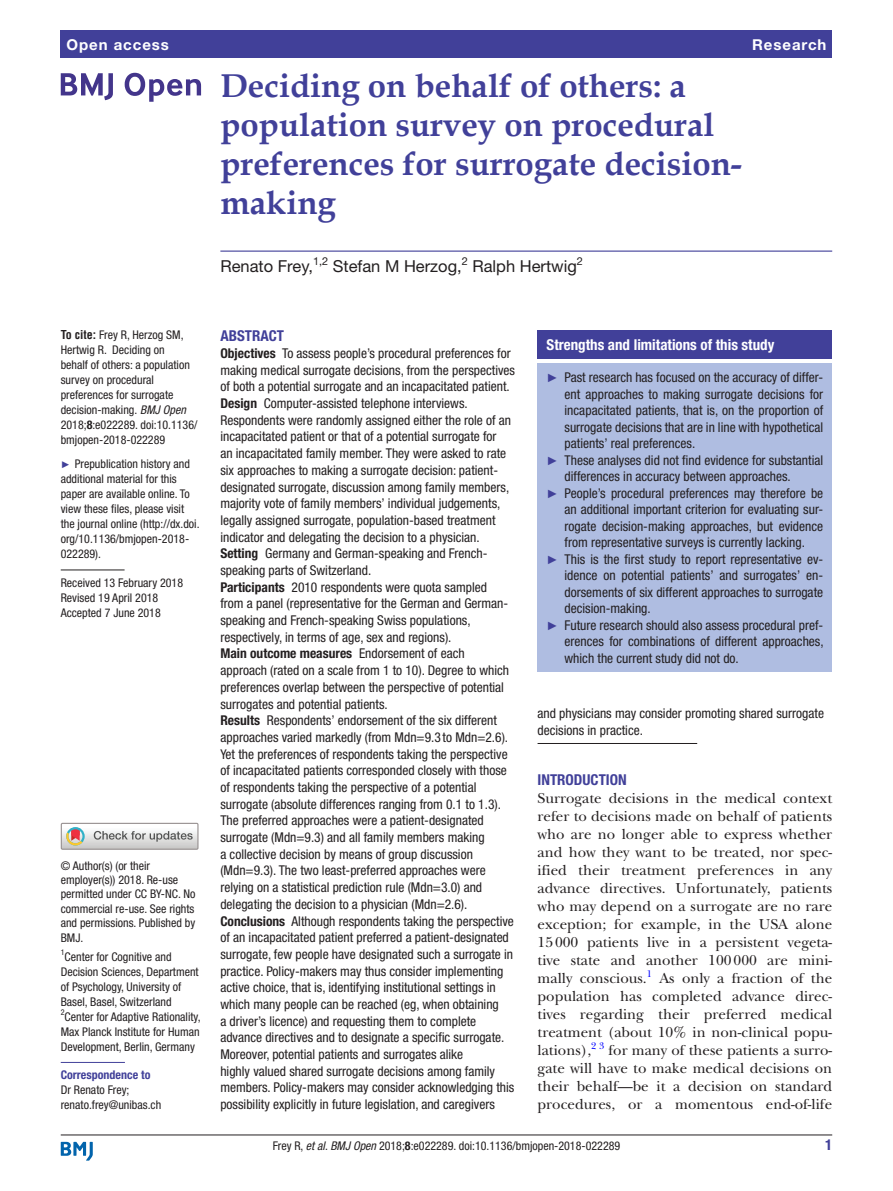
<style>
.page{position:relative;width:893px;height:1191px;background:#fff}
.page>*{position:absolute;margin:0;border:0;box-sizing:border-box;transform-origin:0 0}
.t1{font:700 33px/39px "Book Antiqua";color:#414099}
.t2{font:16.5px "Helvetica Neue LT Std";color:#231f20}
.t3{font:15px/18px "New Baskerville";color:#231f20;text-align:justify}
.t4{font:700 condensed 15px "Helvetica Neue LT Std";color:#fff}
.t5{font:700 condensed 15px "Helvetica Neue LT Std";color:#414099}
.t6{font:700 15px "Helvetica Neue LT Std";letter-spacing:.065em;color:#fff}
.t7{font:condensed 13.5px/16.6px "Helvetica Neue LT Std";color:#231f20}
.t8{font:condensed 12px/15px "Helvetica Neue LT Std";color:#231f20}
.t9{font:700 condensed 12px "Helvetica Neue LT Std";color:#414099}
.t10{font:10.95px "Helvetica Neue LT Std";color:#231f20}
.t11{font:condensed 7.95px "Helvetica Neue LT Std";color:#231f20}
.s1{font-family:"Helvetica LT Std";font-weight:700}
.s2{font-style:italic}
.s3{font-weight:700}
.s4{font-family:"Arial";font-stretch:normal;font-size:9.75px;color:#414099}
.s5{font-family:"Arial";font-stretch:normal;font-size:12px;color:#414099}
</style>
<div class="page">
<hr style="left:61px;top:1134px;width:771px;height:1px;background:#231f20">
<svg style="left:61px;top:1141px;width:32px;height:19px"></svg>
<div style="left:61px;top:31px;width:771px;height:27px;background:#414099"></div>
<hr style="left:220px;top:250px;width:612px;height:2px;background:#414099">
<hr style="left:61px;top:569px;width:64px;height:1px;background:#231f20">
<hr style="left:61px;top:1062px;width:64px;height:1px;background:#414099">
<svg style="left:61px;top:73px;width:52px;height:27px"></svg>
<svg style="left:125px;top:73px;width:76px;height:29px"></svg>
<div style="left:61px;top:822px;width:138px;height:27px;border:1px solid #969090"></div>
<svg style="left:61px;top:823px;width:137px;height:26px"></svg>
<hr style="left:538px;top:743px;width:159px;height:1px;background:#231f20">
<div style="left:538px;top:331px;width:294px;height:28px;background:#414099"></div>
<div style="left:538px;top:363px;width:294px;height:308px;background:#afbde1"></div>
<p class="t6" style="left:66px;top:35px;width:104px">Open access</p>
<h1 class="t1" style="left:220px;top:66px;width:523px">Deciding on behalf of others: a population survey on procedural preferences for surrogate decision&shy;making</h1>
<p class="t2" style="left:220px;top:257px;width:94px">Renato Frey,</p>
<p class="t10" style="left:313px;top:254px;width:17px">1,2</p>
<p class="t2" style="left:333px;top:257px;width:130px">Stefan M Herzog,</p>
<p class="t10" style="left:462px;top:254px;width:8px">2</p>
<p class="t2" style="left:472px;top:257px;width:106px">Ralph Hertwig</p>
<p class="t10" style="left:577px;top:254px;width:8px">2</p>
<p class="t6" style="left:752px;top:35px;width:76px">Research</p>
<p class="t8" style="left:61px;top:327px;width:138px"><span class="s1">To cite:</span> Frey R, Herzog SM,<br>Hertwig R. Deciding on<br>behalf of others: a population survey on procedural preferences for surrogate decision-making. <span class="s2">BMJ Open<br></span>2018;<span class="s3">8</span>:e022289. doi:10.1136/ bmjopen-2018-022289</p>
<p class="t8" style="left:61px;top:456px;width:140px"><span class="s4">►</span> Prepublication history and additional material for this paper are available online. To view these files, please visit the journal online (http://dx.doi. org/10.1136/bmjopen-2018-<br>022289).</p>
<p class="t8" style="left:61px;top:575px;width:124px">Received 13 February 2018<br>Revised 19 April 2018<br>Accepted 7 June 2018</p>
<p class="t8" style="left:61px;top:858px;width:136px;line-height:14.4px">© Author(s) (or their employer(s)) 2018. Re-use permitted under CC BY-NC. No commercial re-use. See rights and permissions. Published by<br>BMJ.</p>
<p class="t11" style="left:61px;top:948px;width:5px">1</p>
<p class="t8" style="left:61px;top:949px;width:141px;text-indent:4px">Center for Cognitive and<br>Decision Sciences, Department of Psychology, University of<br>Basel, Basel, Switzerland<br><sup>2</sup>Center for Adaptive Rationality,<br>Max Planck Institute for Human<br>Development, Berlin, Germany</p>
<p class="t9" style="left:61px;top:1067px;width:91px">Correspondence to</p>
<p class="t8" style="left:61px;top:1082px;width:102px">Dr Renato Frey; renato.frey@unibas.ch</p>
<p class="t5" style="left:220px;top:327px;width:65px">Abstract</p>
<p class="t7" style="left:220px;top:345px;width:296px"><span class="s3">Objectives</span> To assess people’s procedural preferences for making medical surrogate decisions, from the perspectives of both a potential surrogate and an incapacitated patient.<br><span class="s3">Design</span> Computer-assisted telephone interviews.<br>Respondents were randomly assigned either the role of an incapacitated patient or that of a potential surrogate for<br>an incapacitated family member. They were asked to rate six approaches to making a surrogate decision: patient&shy;designated surrogate, discussion among family members, majority vote of family members’ individual judgements, legally assigned surrogate, population-based treatment indicator and delegating the decision to a physician.<br><span class="s3">Setting</span> Germany and German-speaking and French&shy;speaking parts of Switzerland.<br><span class="s3">Participants</span> 2010 respondents were quota sampled<br>from a panel (representative for the German and German&shy;speaking and French-speaking Swiss populations, respectively, in terms of age, sex and regions).<br><span class="s3">Main outcome measures</span> Endorsement of each<br>approach (rated on a scale from 1 to 10). Degree to which preferences overlap between the perspective of potential surrogates and potential patients.<br><span class="s3">Results</span> Respondents’ endorsement of the six different approaches varied markedly (from Mdn=9.3 to Mdn=2.6).<br>Yet the preferences of respondents taking the perspective of incapacitated patients corresponded closely with those of respondents taking the perspective of a potential surrogate (absolute differences ranging from 0.1 to 1.3).<br>The preferred approaches were a patient-designated surrogate (Mdn=9.3) and all family members making<br>a collective decision by means of group discussion (Mdn=9.3). The two least-preferred approaches were relying on a statistical prediction rule (Mdn=3.0) and delegating the decision to a physician (Mdn=2.6).<br><span class="s3">Conclusions</span> Although respondents taking the perspective of an incapacitated patient preferred a patient-designated surrogate, few people have designated such a surrogate in practice. Policy-makers may thus consider implementing active choice, that is, identifying institutional settings in which many people can be reached (eg, when obtaining<br>a driver’s licence) and requesting them to complete advance directives and to designate a specific surrogate.<br>Moreover, potential patients and surrogates alike<br>highly valued shared surrogate decisions among family members. Policy-makers may consider acknowledging this possibility explicitly in future legislation, and caregivers</p>
<p class="t4" style="left:547px;top:336px;width:229px">Strengths and limitations of this study</p>
<p class="t7" style="left:547px;top:369px;width:278px"><span class="s5">►</span> Past research has focused on the accuracy of differ-</p>
<p class="t7" style="left:565px;top:385px;width:260px">ent approaches to making surrogate decisions for</p>
<p class="t7" style="left:565px;top:402px;width:260px">incapacitated patients, that is, on the proportion of</p>
<p class="t7" style="left:565px;top:418px;width:260px">surrogate decisions that are in line with hypothetical</p>
<p class="t7" style="left:565px;top:435px;width:132px">patients’ real preferences.</p>
<p class="t7" style="left:547px;top:451px;width:278px"><span class="s5">►</span> These analyses did not find evidence for substantial</p>
<p class="t7" style="left:565px;top:468px;width:228px">differences in accuracy between approaches.</p>
<p class="t7" style="left:547px;top:484px;width:278px"><span class="s5">►</span> People’s procedural preferences may therefore be</p>
<p class="t7" style="left:565px;top:501px;width:260px">an additional important criterion for evaluating sur-</p>
<p class="t7" style="left:565px;top:517px;width:260px">rogate decision-making approaches, but evidence</p>
<p class="t7" style="left:565px;top:534px;width:242px">from representative surveys is currently lacking.</p>
<p class="t7" style="left:547px;top:550px;width:278px"><span class="s5">►</span> This is the first study to report representative ev-</p>
<p class="t7" style="left:565px;top:567px;width:260px">idence on potential patients’ and surrogates’ en-</p>
<p class="t7" style="left:565px;top:583px;width:260px">dorsements of six different approaches to surrogate</p>
<p class="t7" style="left:565px;top:600px;width:88px">decision-making.</p>
<p class="t7" style="left:547px;top:616px;width:278px"><span class="s5">►</span> Future research should also assess procedural pref-</p>
<p class="t7" style="left:565px;top:633px;width:261px">erences for combinations of different approaches,</p>
<p class="t7" style="left:565px;top:649px;width:176px">which the current study did not do.</p>
<p class="t7" style="left:538px;top:705px;width:288px">and physicians may consider promoting shared surrogate decisions in practice.</p>
<p class="t5" style="left:538px;top:771px;width:91px">Introduction</p>
<p class="t3" style="left:538px;top:789px;width:296px">Surrogate decisions in the medical context refer to decisions made on behalf of patients who are no longer able to express whether and how they want to be treated, nor spec&shy;ified their treatment preferences in any advance directives. Unfortunately, patients who may depend on a surrogate are no rare exception; for example, in the USA alone 15000 patients live in a persistent vegeta&shy;tive state and another 100000 are mini&shy;mally conscious.<sup>1</sup></p>
<p class="t3" style="left:538px;top:969px;width:296px;text-indent:122px">As only a fraction of the population has completed advance direc&shy;tives regarding their preferred medical treatment (about 10% in non-clinical popu&shy;lations),<sup>2</sup> <sup>3</sup> for many of these patients a surro&shy;gate will have to make medical decisions on their behalf—be it a decision on standard procedures, or a momentous end-of-life</p>
<p class="t8" style="left:273px;top:1137px;width:349px">Frey R, <span class="s2">et al</span>. <span class="s2">BMJ Open</span> 2018;<span class="s3">8</span>:e022289. doi:10.1136/bmjopen-2018-022289</p>
<p class="t5" style="left:825px;top:1135px;width:9px">1</p>
</div>
